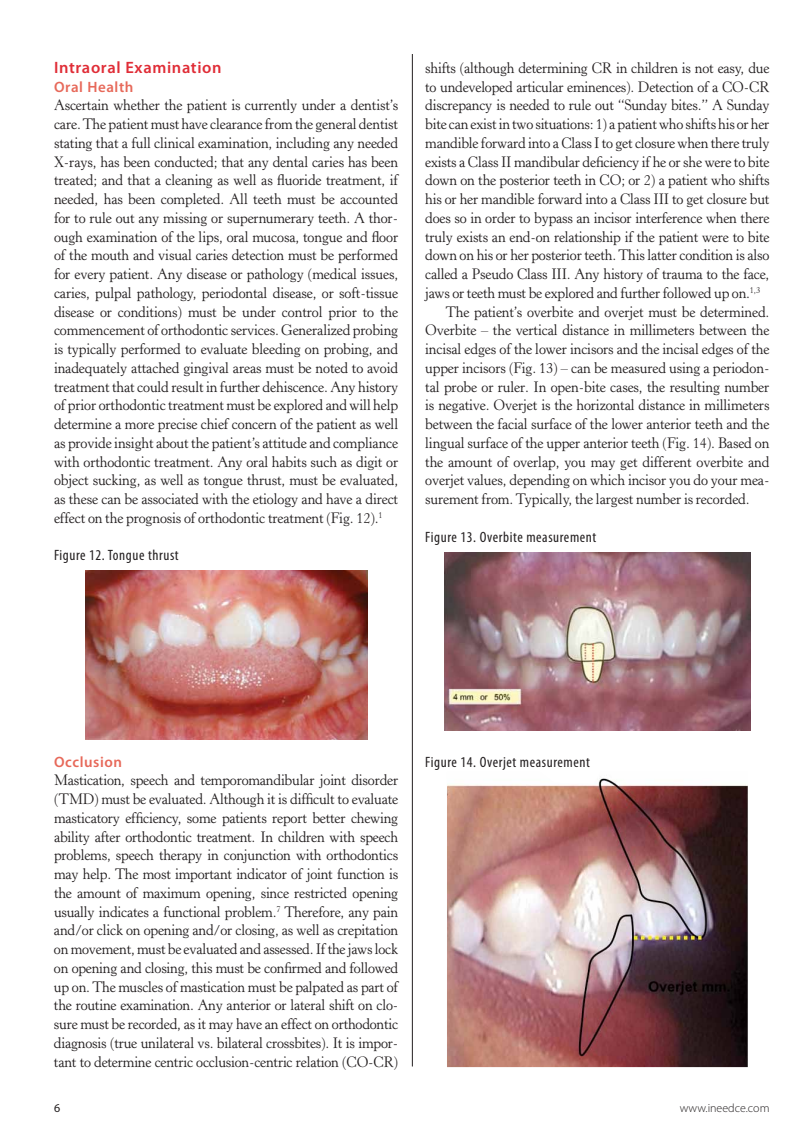
<style>
.page{position:relative;width:810px;height:1134px;background:#fff}
.page>*{position:absolute;margin:0;border:0;box-sizing:border-box;transform-origin:0 0}
.t1{font:600 16.5px "Myriad Pro";letter-spacing:.04em;color:#e02d37}
.t2{font:15px/18.8px "Horley Old Style MT Std";letter-spacing:-.015em;color:#231f20;text-align:justify;scale:.95 1}
.t3{font:condensed 15px "Myriad Pro";letter-spacing:.04em;color:#231f20}
.t4{font:600 15px "Myriad Pro";letter-spacing:.04em;color:#e7695a}
.t5{font:300 12px "Myriad Pro";color:#231f20}
.t6{font:12px "Myriad Pro";color:#231f20}
</style>
<div class="page">
<hr style="left:412px;top:54px;width:1px;height:1012px;background:#231f20">
<img style="left:85px;top:571px;width:282px;height:169px">
<img style="left:445px;top:553px;width:305px;height:178px">
<img style="left:447px;top:778px;width:301px;height:289px">
<p class="t1" style="left:54px;top:57px;width:169px">Intraoral Examination</p>
<p class="t4" style="left:54px;top:77px;width:81px">Oral Health</p>
<p class="t2" style="left:54px;top:96px;width:364px">Ascertain whether the patient is currently under a dentist’s care. The patient must have clearance from the general dentist stating that a full clinical examination, including any needed X-rays, has been conducted; that any dental caries has been treated; and that a cleaning as well as fluoride treatment, if needed, has been completed. All teeth must be accounted for to rule out any missing or supernumerary teeth. A thor&shy;ough examination of the lips, oral mucosa, tongue and floor of the mouth and visual caries detection must be performed for every patient. Any disease or pathology (medical issues, caries, pulpal pathology, periodontal disease, or soft-tissue disease or conditions) must be under control prior to the commencement of orthodontic services. Generalized probing is typically performed to evaluate bleeding on probing, and inadequately attached gingival areas must be noted to avoid treatment that could result in further dehiscence. Any history of prior orthodontic treatment must be explored and will help determine a more precise chief concern of the patient as well as provide insight about the patient’s attitude and compliance with orthodontic treatment. Any oral habits such as digit or object sucking, as well as tongue thrust, must be evaluated, as these can be associated with the etiology and have a direct effect on the prognosis of orthodontic treatment (Fig. 12).<sup>1</sup></p>
<p class="t3" style="left:54px;top:546px;width:126px">Figure 12. Tongue thrust</p>
<p class="t2" style="left:425px;top:59px;width:364px">shifts (although determining CR in children is not easy, due</p>
<p class="t2" style="left:425px;top:77px;width:364px">to undeveloped articular eminences). Detection of a CO-CR</p>
<p class="t2" style="left:425px;top:96px;width:364px">discrepancy is needed to rule out “Sunday bites.” A Sunday</p>
<p class="t2" style="left:425px;top:115px;width:364px">bite can exist in two situations: 1) a patient who shifts his or her</p>
<p class="t2" style="left:425px;top:134px;width:364px">mandible forward into a Class I to get closure when there truly</p>
<p class="t2" style="left:425px;top:152px;width:364px">exists a Class II mandibular deficiency if he or she were to bite</p>
<p class="t2" style="left:425px;top:171px;width:364px">down on the posterior teeth in CO; or 2) a patient who shifts</p>
<p class="t2" style="left:425px;top:190px;width:364px">his or her mandible forward into a Class III to get closure but</p>
<p class="t2" style="left:425px;top:209px;width:364px">does so in order to bypass an incisor interference when there</p>
<p class="t2" style="left:425px;top:227px;width:364px">truly exists an end-on relationship if the patient were to bite</p>
<p class="t2" style="left:425px;top:246px;width:364px">down on his or her posterior teeth. This latter condition is also</p>
<p class="t2" style="left:425px;top:265px;width:364px">called a Pseudo Class III. Any history of trauma to the face,</p>
<p class="t2" style="left:425px;top:284px;width:354px">jaws or teeth must be explored and further followed up on.<sup>1,3</sup></p>
<p class="t2" style="left:445px;top:302px;width:343px">The patient’s overbite and overjet must be determined.</p>
<p class="t2" style="left:425px;top:321px;width:364px">Overbite – the vertical distance in millimeters between the</p>
<p class="t2" style="left:425px;top:340px;width:364px">incisal edges of the lower incisors and the incisal edges of the</p>
<p class="t2" style="left:425px;top:359px;width:364px">upper incisors (Fig. 13) – can be measured using a periodon-</p>
<p class="t2" style="left:425px;top:377px;width:364px">tal probe or ruler. In open-bite cases, the resulting number</p>
<p class="t2" style="left:425px;top:396px;width:364px">is negative. Overjet is the horizontal distance in millimeters</p>
<p class="t2" style="left:425px;top:415px;width:364px">between the facial surface of the lower anterior teeth and the</p>
<p class="t2" style="left:425px;top:434px;width:364px">lingual surface of the upper anterior teeth (Fig. 14). Based on</p>
<p class="t2" style="left:425px;top:452px;width:364px">the amount of overlap, you may get different overbite and</p>
<p class="t2" style="left:425px;top:471px;width:364px">overjet values, depending on which incisor you do your mea-</p>
<p class="t2" style="left:425px;top:490px;width:343px">surement from. Typically, the largest number is recorded.</p>
<p class="t3" style="left:425px;top:527px;width:173px">Figure 13. Overbite measurement</p>
<p class="t4" style="left:54px;top:752px;width:70px">Occlusion</p>
<p class="t2" style="left:54px;top:771px;width:364px">Mastication, speech and temporomandibular joint disorder (TMD) must be evaluated. Although it is difficult to evaluate masticatory efficiency, some patients report better chewing ability after orthodontic treatment. In children with speech problems, speech therapy in conjunction with orthodontics may help. The most important indicator of joint function is the amount of maximum opening, since restricted opening usually indicates a functional problem.<sup>7</sup> Therefore, any pain and/or click on opening and/or closing, as well as crepitation on movement, must be evaluated and assessed. If the jaws lock on opening and closing, this must be confirmed and followed up on. The muscles of mastication must be palpated as part of the routine examination. Any anterior or lateral shift on clo&shy;sure must be recorded, as it may have an effect on orthodontic diagnosis (true unilateral vs. bilateral crossbites). It is impor&shy;tant to determine centric occlusion-centric relation (CO-CR)</p>
<p class="t3" style="left:425px;top:752px;width:166px">Figure 14. Overjet measurement</p>
<p class="t6" style="left:54px;top:1100px;width:8px">6</p>
<p class="t5" style="left:680px;top:1100px;width:91px">www.ineedce.com</p>
</div>
